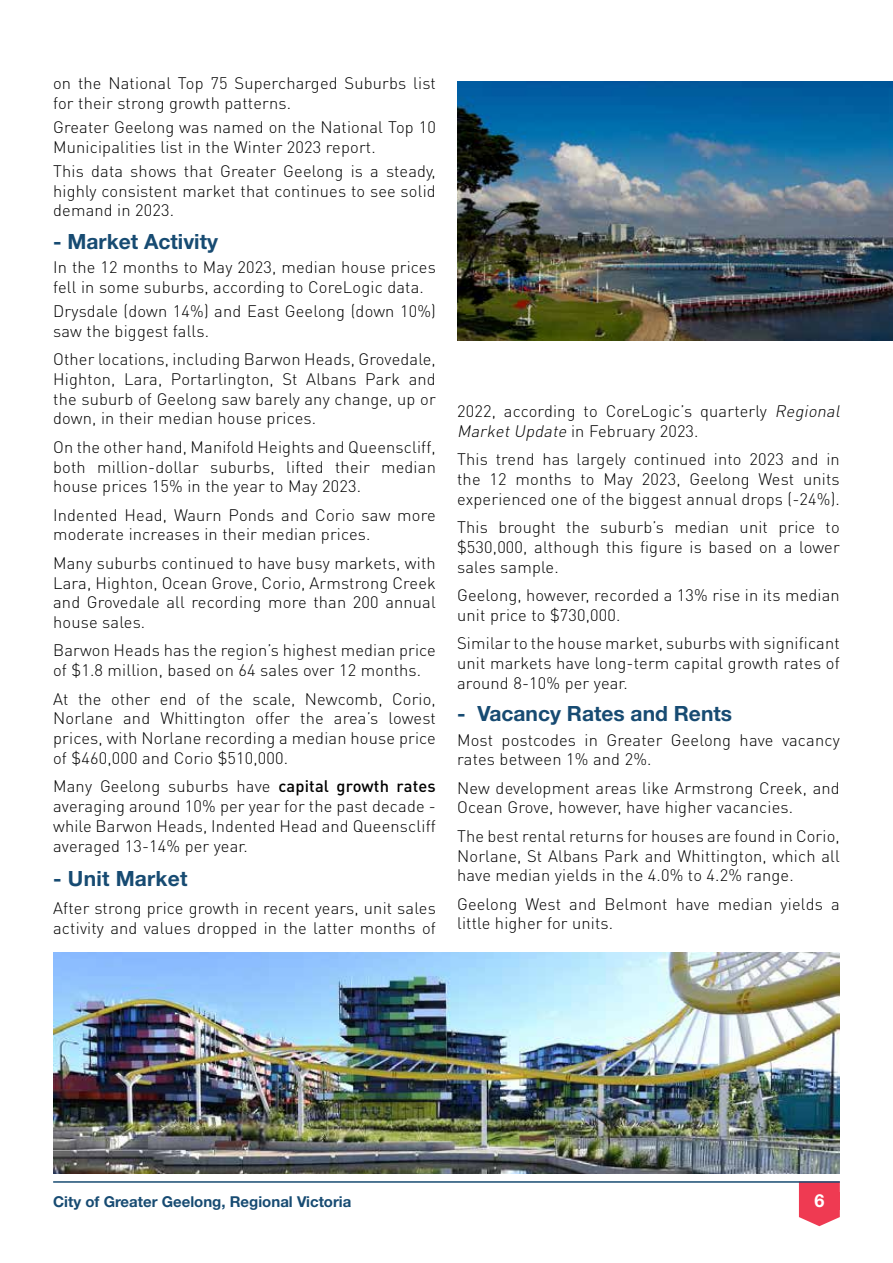
<style>
.page{position:relative;width:893px;height:1263px;background:#fff}
.page>*{position:absolute;margin:0;border:0;box-sizing:border-box;transform-origin:0 0}
.t1{font:700 21px "Helvetica Neue";color:#174b72}
.t2{font:700 18px "Helvetica Neue";color:#fff}
.t3{font:300 16.5px/19.8px "DIN Pro";letter-spacing:.01em;color:#000}
.t4{font:700 15px "Helvetica Neue";color:#174b72}
.s1{font-weight:500}
.s2{font-style:italic}
</style>
<div class="page">
<svg style="left:799px;top:1183px;width:41px;height:43px"></svg>
<div style="left:799px;top:1192px;width:41px;height:18px;background:#ef3a52"></div>
<hr style="left:53px;top:1181px;width:787px;height:2px;background:#174b72">
<img style="left:457px;top:81px;width:436px;height:259px">
<img style="left:53px;top:952px;width:787px;height:222px">
<p class="t3" style="left:53px;top:73px;width:384px">on the National Top 75 Supercharged Suburbs list for their strong growth patterns.</p>
<p class="t3" style="left:53px;top:116px;width:384px">Greater Geelong was named on the National Top 10<br>Municipalities list in the Winter 2023 report.</p>
<p class="t3" style="left:53px;top:160px;width:384px;text-align:justify">This data shows that Greater Geelong is a steady, highly consistent market that continues to see solid demand in 2023.</p>
<p class="t1" style="left:53px;top:228px;width:166px">- Market Activity</p>
<p class="t3" style="left:53px;top:256px;width:384px">In the 12 months to May 2023, median house prices fell in some suburbs, according to CoreLogic data.</p>
<p class="t3" style="left:53px;top:300px;width:384px">Drysdale (down 14%) and East Geelong (down 10%) saw the biggest falls.</p>
<p class="t3" style="left:53px;top:348px;width:384px;text-align:justify">Other locations, including Barwon Heads, Grovedale, Highton, Lara, Portarlington, St Albans Park and the suburb of Geelong saw barely any change, up or down, in their median house prices.</p>
<p class="t3" style="left:53px;top:436px;width:384px;text-align:justify">On the other hand, Manifold Heights and Queenscliff, both million-dollar suburbs, lifted their median house prices 15% in the year to May 2023.</p>
<p class="t3" style="left:53px;top:504px;width:384px">Indented Head, Waurn Ponds and Corio saw more moderate increases in their median prices.</p>
<p class="t3" style="left:53px;top:552px;width:384px;text-align:justify">Many suburbs continued to have busy markets, with Lara, Highton, Ocean Grove, Corio, Armstrong Creek and Grovedale all recording more than 200 annual house sales.</p>
<p class="t3" style="left:53px;top:640px;width:384px">Barwon Heads has the region’s highest median price of $1.8 million, based on 64 sales over 12 months.</p>
<p class="t3" style="left:53px;top:688px;width:384px;text-align:justify">At the other end of the scale, Newcomb, Corio, Norlane and Whittington offer the area’s lowest prices, with Norlane recording a median house price of $460,000 and Corio $510,000.</p>
<p class="t3" style="left:53px;top:776px;width:384px;text-align:justify">Many Geelong suburbs have <span class="s1">capital growth rates </span>averaging around 10% per year for the past decade - while Barwon Heads, Indented Head and Queenscliff averaged 13-14% per year.</p>
<p class="t1" style="left:53px;top:865px;width:136px">- Unit Market</p>
<p class="t3" style="left:53px;top:897px;width:384px">After strong price growth in recent years, unit sales activity and values dropped in the latter months of</p>
<p class="t3" style="left:457px;top:401px;width:388px">2022, according to CoreLogic’s quarterly <span class="s2">Regional<br>MarketUpdate</span> in February 2023.</p>
<p class="t3" style="left:457px;top:449px;width:384px;text-align:justify">This trend has largely continued into 2023 and in the 12 months to May 2023, Geelong West units experienced one of the biggest annual drops (-24%).</p>
<p class="t3" style="left:457px;top:517px;width:384px;text-align:justify">This brought the suburb’s median unit price to $530,000, although this figure is based on a lower sales sample.</p>
<p class="t3" style="left:457px;top:585px;width:384px">Geelong, however, recorded a 13% rise in its median unit price to $730,000.</p>
<p class="t3" style="left:457px;top:633px;width:384px;text-align:justify">Similar to the house market, suburbs with significant unit markets have long-term capital growth rates of around 8-10% per year.</p>
<p class="t1" style="left:457px;top:701px;width:276px">- Vacancy Rates and Rents</p>
<p class="t3" style="left:457px;top:729px;width:384px">Most postcodes in Greater Geelong have vacancy rates between 1% and 2%.</p>
<p class="t3" style="left:457px;top:777px;width:384px">New development areas like Armstrong Creek, and<br>Ocean Grove, however, have higher vacancies.</p>
<p class="t3" style="left:457px;top:825px;width:384px;text-align:justify">The best rental returns for houses are found in Corio, Norlane, St Albans Park and Whittington, which all have median yields in the 4.0% to 4.2% range.</p>
<p class="t3" style="left:457px;top:893px;width:384px">Geelong West and Belmont have median yields a little higher for units.</p>
<p class="t4" style="left:53px;top:1193px;width:300px">City of Greater Geelong, Regional Victoria</p>
<p class="t2" style="left:814px;top:1189px;width:12px">6</p>
</div>
